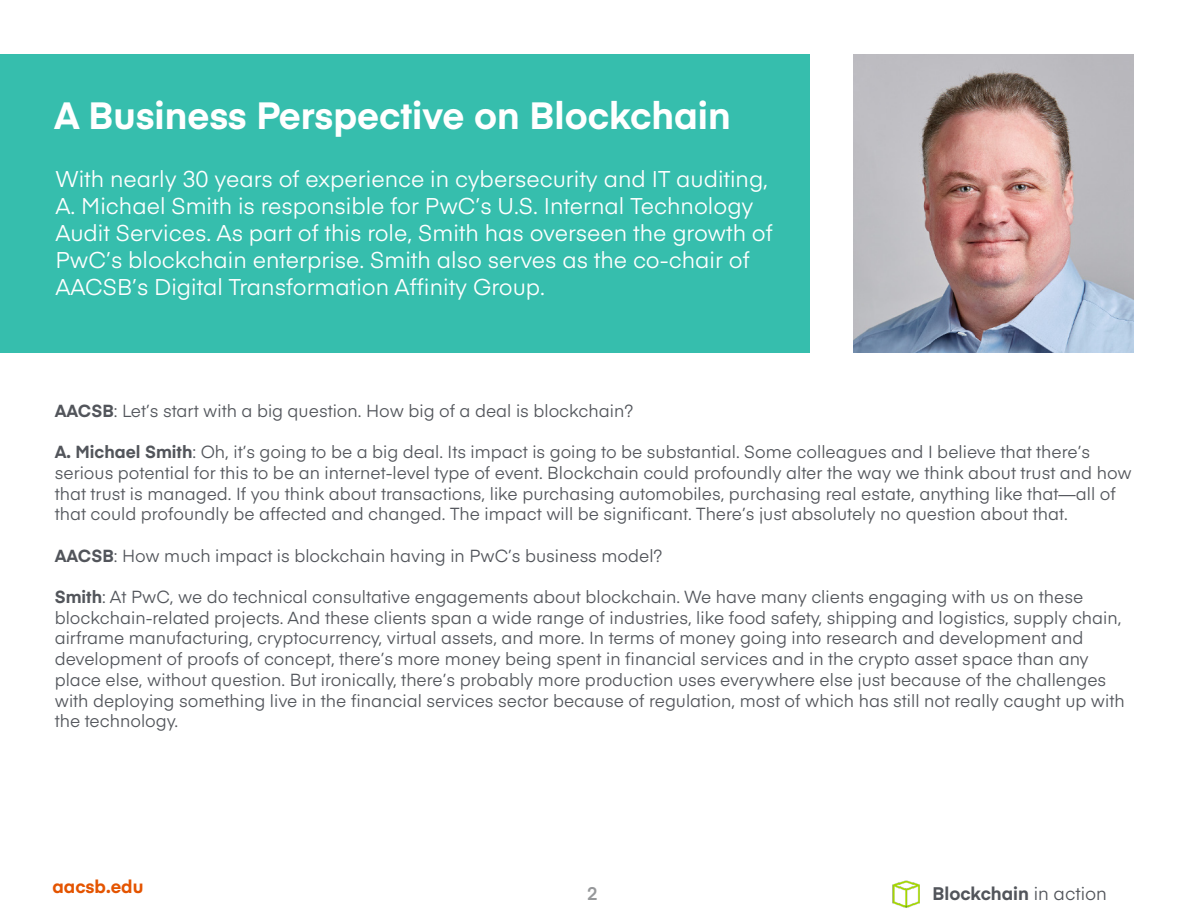
<style>
.page{position:relative;width:1188px;height:918px;background:#fff}
.page>*{position:absolute;margin:0;border:0;box-sizing:border-box;transform-origin:0 0}
.t1{font:700 37.5px "Eina 03";color:#fff}
.t2{font:22.5px/27px "Eina 03";color:#fff}
.t3{font:700 18px "Eina 03";color:#52555b}
.t4{font:700 18px "Eina 03";color:#e45400}
.t5{font:600 18px "Eina 03";color:#96989a}
.t6{font:17.25px/20.7px "Eina 03";color:#52555b}
.s1{font-weight:700}
.s2{font-weight:400}
</style>
<div class="page">
<img style="left:892px;top:880px;width:28px;height:28px">
<div style="left:0;top:54px;width:810px;height:298px;background:#36bead"></div>
<img style="left:854px;top:54px;width:280px;height:298px">
<h1 class="t1" style="left:54px;top:88px;width:678px">A Business Perspective on Blockchain</h1>
<p class="t2" style="left:56px;top:164px;width:719px">With nearly 30 years of experience in cybersecurity and IT auditing, A. Michael Smith is responsible for PwC’s U.S. Internal Technology Audit Services. As part of this role, Smith has overseen the growth of PwC’s blockchain enterprise. Smith also serves as the co-chair of AACSB’s Digital Transformation Affinity Group.</p>
<p class="t6" style="left:55px;top:399px;width:580px"><span class="s1">AACSB</span>: Let’s start with a big question. How big of a deal is blockchain?</p>
<p class="t6" style="left:55px;top:440px;width:1078px"><span class="s1">A. Michael Smith</span>: Oh, it’s going to be a big deal. Its impact is going to be substantial. Some colleagues and I believe that there’s serious potential for this to be an internet-level type of event. Blockchain could profoundly alter the way we think about trust and how that trust is managed. If you think about transactions, like purchasing automobiles, purchasing real estate, anything like that—all of that could profoundly be affected and changed. The impact will be significant. There’s just absolutely no question about that.</p>
<p class="t6" style="left:55px;top:544px;width:609px"><span class="s1">AACSB</span>: How much impact is blockchain having in PwC’s business model?</p>
<p class="t6" style="left:55px;top:585px;width:1072px"><span class="s1">Smith</span>: At PwC, we do technical consultative engagements about blockchain. We have many clients engaging with us on these blockchain-related projects. And these clients span a wide range of industries, like food safety, shipping and logistics, supply chain, airframe manufacturing, cryptocurrency, virtual assets, and more. In terms of money going into research and development and development of proofs of concept, there’s more money being spent in financial services and in the crypto asset space than any place else, without question. But ironically, there’s probably more production uses everywhere else just because of the challenges with deploying something live in the financial services sector because of regulation, most of which has still not really caught up with the technology.</p>
<p class="t4" style="left:52px;top:873px;width:92px">aacsb.edu</p>
<p class="t5" style="left:587px;top:881px;width:12px">2</p>
<p class="t3" style="left:932px;top:881px;width:176px">Blockchain <span class="s2">in action</span></p>
</div>
